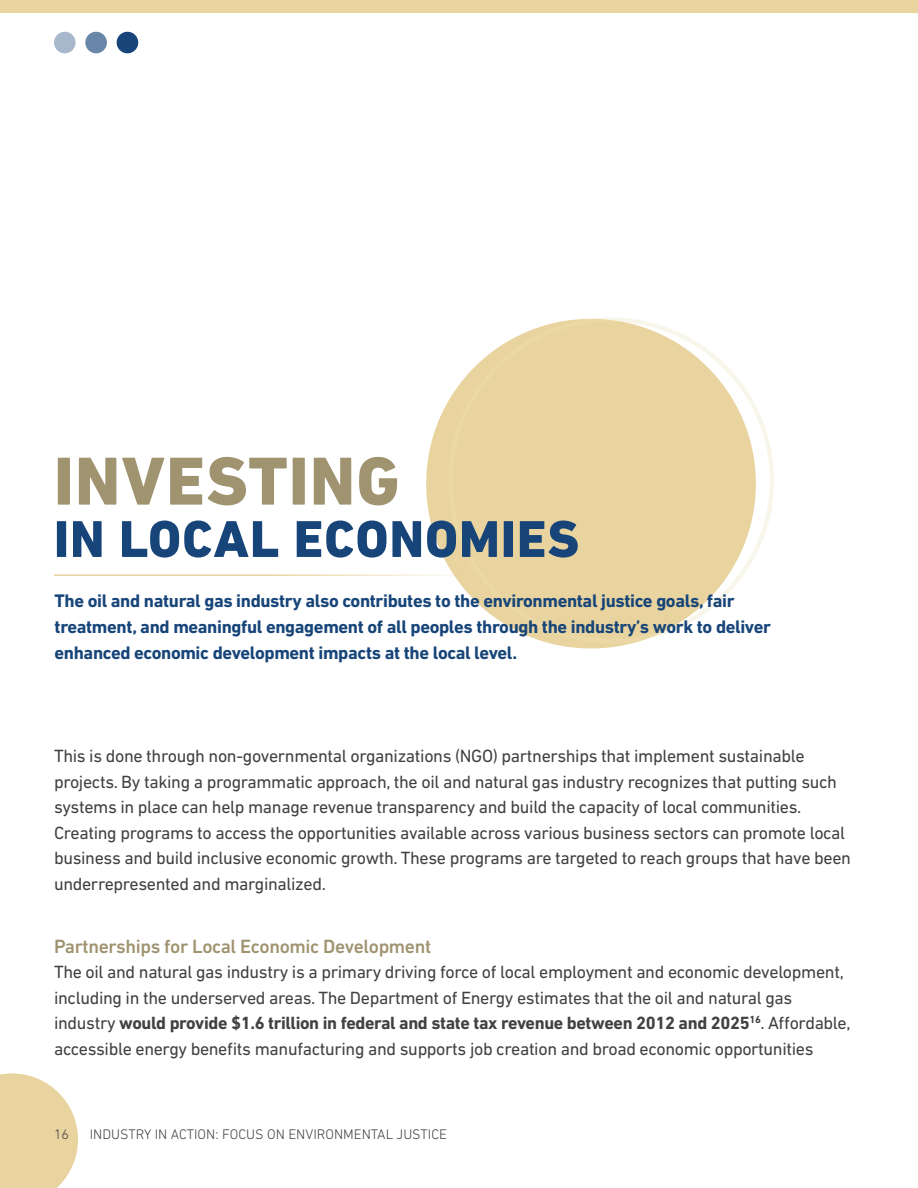
<style>
.page{position:relative;width:918px;height:1188px;background:#fff}
.page>*{position:absolute;margin:0;border:0;box-sizing:border-box;transform-origin:0 0}
.t1{font:800 69px "DIN Next LT Pro";letter-spacing:.02em;color:#9f9370}
.t2{font:800 52.65px "DIN Next LT Pro";letter-spacing:.02em;color:#174579}
.t3{font:500 19.5px "DIN Next LT Pro";letter-spacing:-.02em;color:#9f9370}
.t4{font:700 18.45px/26.1px "DIN Next LT Pro";letter-spacing:-.02em;color:#174579}
.t5{font:18px/25.5px "DIN Next LT Pro";letter-spacing:-.02em;color:#414042}
.t6{font:300 14.1px "DIN Next LT Pro";color:#414042}
.s1{font-weight:700}
</style>
<div class="page">
<svg style="left:0;top:1073px;width:78px;height:115px;background:#ecd9ad"></svg>
<div style="left:0;top:0;width:918px;height:14px;background:#e9d4a0"></div>
<div style="left:54px;top:32px;width:22px;height:21px;background:#a7b8cc;border-radius:50%"></div>
<div style="left:85px;top:32px;width:22px;height:21px;background:#6886a8;border-radius:50%"></div>
<div style="left:117px;top:32px;width:21px;height:21px;background:#174579;border-radius:50%"></div>
<div style="left:426px;top:319px;width:330px;height:330px;background:#e9d4a0;border-radius:50%"></div>
<hr style="left:54px;top:574px;width:597px;height:2px;background:#e9d4a0">
<h1 class="t1" style="left:54px;top:440px;width:347px">INVESTING</h1>
<h2 class="t2" style="left:54px;top:508px;width:527px">IN LOCAL ECONOMIES</h2>
<p class="t4" style="left:55px;top:588px;width:718px">The oil and natural gas industry also contributes to the environmental justice goals, fair treatment, and meaningful engagement of all peoples through the industry’s work to deliver enhanced economic development impacts at the local level.</p>
<p class="t5" style="left:54px;top:743px;width:799px">This is done through non-governmental organizations (NGO) partnerships that implement sustainable projects. By taking a programmatic approach, the oil and natural gas industry recognizes that putting such systems in place can help manage revenue transparency and build the capacity of local communities.<br>Creating programs to access the opportunities available across various business sectors can promote local business and build inclusive economic growth. These programs are targeted to reach groups that have been underrepresented and marginalized.</p>
<p class="t3" style="left:54px;top:935px;width:379px">Partnerships for Local Economic Development</p>
<p class="t5" style="left:54px;top:959px;width:798px">The oil and natural gas industry is a primary driving force of local employment and economic development, including in the underserved areas. The Department of Energy estimates that the oil and natural gas industry <span class="s1">would provide $1.6 trillion in federal and state tax revenue between 2012 and 2025</span><sup>16</sup>. Affordable, accessible energy benefits manufacturing and supports job creation and broad economic opportunities</p>
<p class="t6" style="left:54px;top:1127px;width:17px">16</p>
<p class="t6" style="left:90px;top:1127px;width:359px">INDUSTRY IN ACTION: FOCUS ON ENVIRONMENTAL JUSTICE</p>
</div>
